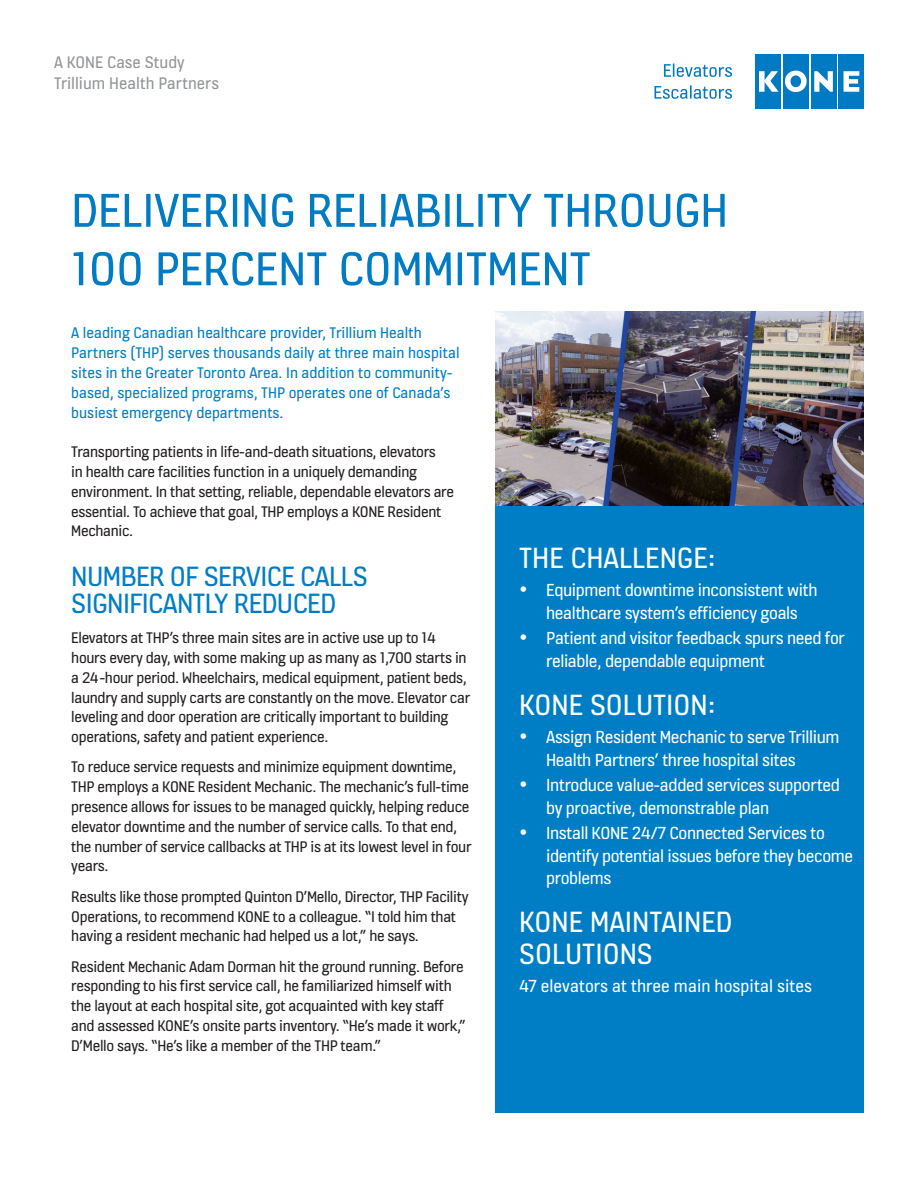
<style>
.page{position:relative;width:918px;height:1188px;background:#fff}
.page>*{position:absolute;margin:0;border:0;box-sizing:border-box;transform-origin:0 0}
.t1{font:51px "KONE Information";color:#007cc4}
.t2{font:31.5px/31.5px "KONE Information";color:#fff}
.t3{font:30px/27px "KONE Information";letter-spacing:-.02em;color:#007ec5}
.t4{font:18.75px/22.5px "KONE Information";letter-spacing:-.02em;color:#fff}
.t5{font:18.75px "KONE Information";color:#fff}
.t6{font:18px "KONE Information";color:#939598}
.t7{font:16.5px/19.8px "KONE Information";letter-spacing:-.02em;color:#231f20}
.t8{font:16.5px/19.8px "KONE Information";color:#007ec5}
</style>
<div class="page">
<div style="left:495px;top:506px;width:369px;height:606px;background:#007ec5"></div>
<img style="left:495px;top:311px;width:369px;height:195px">
<svg style="left:664px;top:64px;width:68px;height:13px"></svg>
<svg style="left:654px;top:85px;width:78px;height:14px"></svg>
<div style="left:756px;top:54px;width:25px;height:55px;background:#007ac2"></div>
<svg style="left:759px;top:71px;width:20px;height:21px"></svg>
<div style="left:811px;top:54px;width:25px;height:55px;background:#007ac2"></div>
<svg style="left:814px;top:71px;width:19px;height:21px"></svg>
<div style="left:783px;top:54px;width:26px;height:55px;background:#007ac2"></div>
<svg style="left:785px;top:71px;width:22px;height:21px"></svg>
<div style="left:839px;top:54px;width:25px;height:55px;background:#007ac2"></div>
<svg style="left:844px;top:71px;width:15px;height:21px"></svg>
<p class="t6" style="left:54px;top:49px;width:132px">A KONE Case Study</p>
<p class="t6" style="left:54px;top:71px;width:167px">Trillium Health Partners</p>
<p class="t1" style="left:71px;top:175px;width:658px">DELIVERING RELIABILITY THROUGH</p>
<p class="t1" style="left:71px;top:233px;width:521px">100 PERCENT COMMITMENT</p>
<p class="t8" style="left:71px;top:324px;width:390px">A leading Canadian healthcare provider, Trillium Health Partners (THP) serves thousands daily at three main hospital sites in the Greater Toronto Area. In addition to community&shy;based, specialized programs, THP operates one of Canada’s busiest emergency departments.</p>
<p class="t7" style="left:71px;top:443px;width:384px">Transporting patients in life-and-death situations, elevators<br>in health care facilities function in a uniquely demanding environment. In that setting, reliable, dependable elevators are essential. To achieve that goal, THP employs a KONE Resident Mechanic.</p>
<p class="t3" style="left:71px;top:564px;width:298px">NUMBER OF SERVICE CALLS<br>SIGNIFICANTLY REDUCED</p>
<p class="t7" style="left:71px;top:629px;width:400px">Elevators at THP’s three main sites are in active use up to 14 hours every day, with some making up as many as 1,700 starts in a 24-hour period. Wheelchairs, medical equipment, patient beds, laundry and supply carts are constantly on the move. Elevator car leveling and door operation are critically important to building operations, safety and patient experience.</p>
<p class="t7" style="left:71px;top:758px;width:402px">To reduce service requests and minimize equipment downtime, THP employs a KONE Resident Mechanic. The mechanic’s full-time presence allows for issues to be managed quickly, helping reduce elevator downtime and the number of service calls. To that end, the number of service callbacks at THP is at its lowest level in four years.</p>
<p class="t7" style="left:71px;top:887px;width:399px">Results like those prompted Quinton D’Mello, Director, THP Facility<br>Operations, to recommend KONE to a colleague. “I told him that having a resident mechanic had helped us a lot,” he says.</p>
<p class="t7" style="left:71px;top:957px;width:396px">Resident Mechanic Adam Dorman hit the ground running. Before responding to his first service call, he familiarized himself with the layout at each hospital site, got acquainted with key staff and assessed KONE’s onsite parts inventory. “He’s made it work,” D’Mello says. “He’s like a member of the THP team.”</p>
<p class="t2" style="left:519px;top:543px;width:198px">THE CHALLENGE:</p>
<p class="t4" style="left:546px;top:580px;width:273px">Equipment downtime inconsistent with healthcare system’s efficiency goals</p>
<p class="t4" style="left:546px;top:628px;width:300px">Patient and visitor feedback spurs need for reliable, dependable equipment</p>
<p class="t2" style="left:519px;top:691px;width:198px">KONE SOLUTION:</p>
<p class="t4" style="left:546px;top:727px;width:295px">Assign Resident Mechanic to serve Trillium<br>Health Partners’ three hospital sites</p>
<p class="t4" style="left:546px;top:775px;width:295px">Introduce value-added services supported by proactive, demonstrable plan</p>
<p class="t4" style="left:546px;top:823px;width:309px">Install KONE 24/7 Connected Services to identify potential issues before they become problems</p>
<p class="t2" style="left:519px;top:908px;width:215px">KONE MAINTAINED<br>SOLUTIONS</p>
<p class="t5" style="left:519px;top:973px;width:295px">47 elevators at three main hospital sites</p>
</div>
